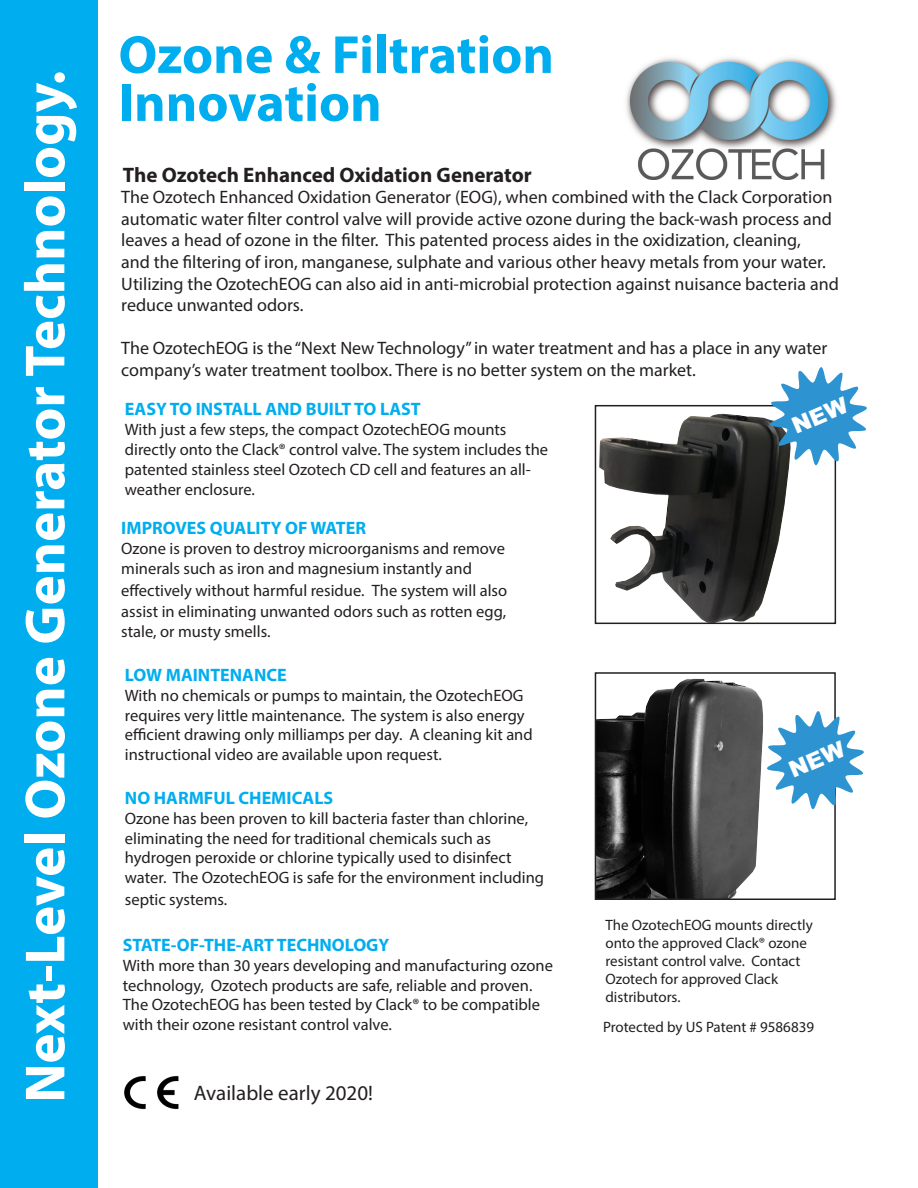
<style>
.page{position:relative;width:918px;height:1188px;background:#fff}
.page>*{position:absolute;margin:0;border:0;box-sizing:border-box;transform-origin:0 0}
.t1{font:700 57px "Myriad Pro";color:#fff}
.t2{font:700 54px "Myriad Pro";color:#00aeef}
.t3{font:700 21px "Myriad Pro";color:#231f20}
.t4{font:21px "Myriad Pro";color:#231f20}
.t5{font:18px/21.6px "Myriad Pro";color:#231f20}
.t6{font:700 18px "Myriad Pro";color:#00aeef}
.t7{font:16.5px/19.8px "Myriad Pro";color:#231f20}
.t8{font:15px/18px "Myriad Pro";color:#231f20}
</style>
<div class="page">
<img style="left:626px;top:58px;width:211px;height:122px">
<div style="left:0;top:0;width:97px;height:1188px;background:#00aeef"></div>
<img style="left:599px;top:414px;width:191px;height:207px">
<div style="left:595px;top:405px;width:241px;height:219px;border:2px solid #231f20"></div>
<img style="left:598px;top:679px;width:165px;height:218px">
<div style="left:595px;top:672px;width:241px;height:228px;border:2px solid #231f20"></div>
<img style="left:124px;top:1075px;width:55px;height:35px">
<svg style="left:770px;top:367px;width:97px;height:98px"></svg>
<svg style="left:767px;top:711px;width:97px;height:98px"></svg>
<p class="t1" style="left:8px;top:1103px;width:1034px;rotate:-90deg">Next-Level Ozone Generator Technology.</p>
<p class="t2" style="left:119px;top:19px;width:437px">Ozone &amp; Filtration</p>
<p class="t2" style="left:119px;top:67px;width:265px">Innovation</p>
<p class="t3" style="left:123px;top:161px;width:411px">The Ozotech Enhanced Oxidation Generator</p>
<p class="t5" style="left:121px;top:186px;width:719px">The Ozotech Enhanced Oxidation Generator (EOG), when combined with the Clack Corporation automatic water filter control valve will provide active ozone during the back-wash process and leaves a head of ozone in the filter. This patented process aides in the oxidization, cleaning,<br>and the filtering of iron, manganese, sulphate and various other heavy metals from your water.<br>Utilizing the OzotechEOG can also aid in anti-microbial protection against nuisance bacteria and reduce unwanted odors.</p>
<p class="t5" style="left:121px;top:337px;width:707px">The OzotechEOG is the “Next New Technology” in water treatment and has a place in any water company’s water treatment toolbox. There is no better system on the market.</p>
<p class="t6" style="left:125px;top:398px;width:297px">EASY TO INSTALL AND BUILT TO LAST</p>
<p class="t7" style="left:125px;top:420px;width:425px">With just a few steps, the compact OzotechEOG mounts directly onto the Clack® control valve. The system includes the patented stainless steel Ozotech CD cell and features an all&shy;weather enclosure.</p>
<p class="t6" style="left:121px;top:517px;width:246px">IMPROVES QUALITY OF WATER</p>
<p class="t7" style="left:121px;top:538px;width:385px">Ozone is proven to destroy microorganisms and remove minerals such as iron and magnesium instantly and</p>
<p class="t7" style="left:121px;top:579px;width:387px;line-height:21.6px">effectively without harmful residue. The system will also assist in eliminating unwanted odors such as rotten egg,</p>
<p class="t7" style="left:121px;top:621px;width:151px">stale, or musty smells.</p>
<p class="t6" style="left:125px;top:663px;width:163px">LOW MAINTENANCE</p>
<p class="t7" style="left:125px;top:685px;width:409px">With no chemicals or pumps to maintain, the OzotechEOG requires very little maintenance. The system is also energy efficient drawing only milliamps per day. A cleaning kit and instructional video are available upon request.</p>
<p class="t6" style="left:125px;top:786px;width:210px">NO HARMFUL CHEMICALS</p>
<p class="t7" style="left:125px;top:808px;width:421px">Ozone has been proven to kill bacteria faster than chlorine, eliminating the need for traditional chemicals such as hydrogen peroxide or chlorine typically used to disinfect water. The OzotechEOG is safe for the environment including</p>
<p class="t7" style="left:125px;top:889px;width:104px">septic systems.</p>
<p class="t6" style="left:123px;top:933px;width:268px">STATE-OF-THE-ART TECHNOLOGY</p>
<p class="t7" style="left:123px;top:955px;width:432px">With more than 30 years developing and manufacturing ozone technology, Ozotech products are safe, reliable and proven.<br>The OzotechEOG has been tested by Clack® to be compatible with their ozone resistant control valve.</p>
<p class="t4" style="left:194px;top:1080px;width:181px">Available early 2020!</p>
<p class="t8" style="left:605px;top:916px;width:209px">The OzotechEOG mounts directly onto the approved Clack® ozone resistant control valve. Contact<br>Ozotech for approved Clack distributors.</p>
<p class="t8" style="left:603px;top:1018px;width:213px">Protected by US Patent # 9586839</p>
</div>
